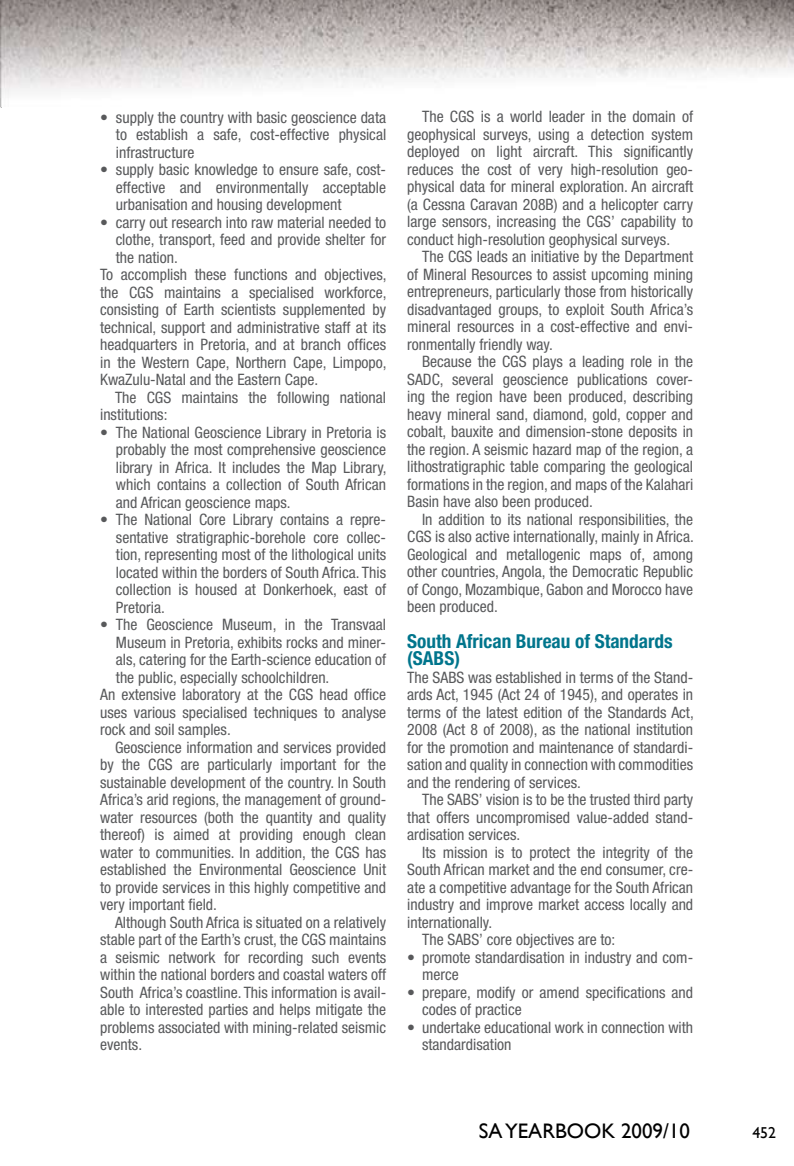
<style>
.page{position:relative;width:794px;height:1166px;background:#fff}
.page>*{position:absolute;margin:0;border:0;box-sizing:border-box;transform-origin:0 0}
.t1{font:21px "Gill Sans";color:#000}
.t2{font:700 condensed 19.25px/17.5px "Helvetica Neue";color:#00758c}
.t3{font:condensed 15.75px/17.5px "Helvetica Neue";color:#58595b;text-align:justify}
.t4{font:15.75px "Gill Sans";color:#000}
</style>
<div class="page">
<img style="left:0;top:0;width:794px;height:107px">
<p class="t3" style="left:116px;top:108px;width:272px;text-indent:-16px">• supply the country with basic geoscience data to establish a safe, cost-effective physical infrastructure</p>
<p class="t3" style="left:116px;top:161px;width:272px;text-indent:-16px">• supply basic knowledge to ensure safe, cost&shy;effective and environmentally acceptable urbanisation and housing development</p>
<p class="t3" style="left:100px;top:213px;width:287px">• carry out research into raw material needed to</p>
<p class="t3" style="left:116px;top:231px;width:272px">clothe, transport, feed and provide shelter for</p>
<p class="t3" style="left:116px;top:248px;width:63px">the nation.</p>
<p class="t3" style="left:100px;top:266px;width:288px">To accomplish these functions and objectives,</p>
<p class="t3" style="left:100px;top:283px;width:288px">the CGS maintains a specialised workforce,</p>
<p class="t3" style="left:100px;top:301px;width:287px">consisting of Earth scientists supplemented by</p>
<p class="t3" style="left:100px;top:318px;width:287px">technical, support and administrative staff at its</p>
<p class="t3" style="left:100px;top:336px;width:287px">headquarters in Pretoria, and at branch offices</p>
<p class="t3" style="left:100px;top:353px;width:288px">in the Western Cape, Northern Cape, Limpopo,</p>
<p class="t3" style="left:100px;top:371px;width:220px">KwaZulu-Natal and the Eastern Cape.</p>
<p class="t3" style="left:115px;top:388px;width:273px">The CGS maintains the following national</p>
<p class="t3" style="left:100px;top:406px;width:69px">institutions:</p>
<p class="t3" style="left:116px;top:423px;width:272px;text-indent:-16px">• The National Geoscience Library in Pretoria is probably the most comprehensive geoscience library in Africa. It includes the Map Library, which contains a collection of South African and African geoscience maps.</p>
<p class="t3" style="left:116px;top:511px;width:272px;text-indent:-16px">• The National Core Library contains a repre&shy;sentative stratigraphic-borehole core collec&shy;tion, representing most of the lithological units located within the borders of South Africa. This collection is housed at Donkerhoek, east of Pretoria.</p>
<p class="t3" style="left:100px;top:616px;width:287px">• The Geoscience Museum, in the Transvaal</p>
<p class="t3" style="left:116px;top:633px;width:272px">Museum in Pretoria, exhibits rocks and miner-</p>
<p class="t3" style="left:116px;top:651px;width:272px">als, catering for the Earth-science education of</p>
<p class="t3" style="left:116px;top:668px;width:215px">the public, especially schoolchildren.</p>
<p class="t3" style="left:100px;top:686px;width:287px">An extensive laboratory at the CGS head office</p>
<p class="t3" style="left:100px;top:703px;width:287px">uses various specialised techniques to analyse</p>
<p class="t3" style="left:100px;top:721px;width:132px">rock and soil samples.</p>
<p class="t3" style="left:115px;top:738px;width:273px">Geoscience information and services provided</p>
<p class="t3" style="left:100px;top:756px;width:287px">by the CGS are particularly important for the</p>
<p class="t3" style="left:100px;top:773px;width:287px">sustainable development of the country. In South</p>
<p class="t3" style="left:100px;top:791px;width:287px">Africa’s arid regions, the management of ground-</p>
<p class="t3" style="left:100px;top:808px;width:287px">water resources (both the quantity and quality</p>
<p class="t3" style="left:100px;top:826px;width:287px">thereof) is aimed at providing enough clean</p>
<p class="t3" style="left:100px;top:843px;width:287px">water to communities. In addition, the CGS has</p>
<p class="t3" style="left:100px;top:861px;width:287px">established the Environmental Geoscience Unit</p>
<p class="t3" style="left:100px;top:878px;width:287px">to provide services in this highly competitive and</p>
<p class="t3" style="left:100px;top:896px;width:118px">very important field.</p>
<p class="t3" style="left:115px;top:913px;width:273px">Although South Africa is situated on a relatively</p>
<p class="t3" style="left:100px;top:930px;width:287px">stable part of the Earth’s crust, the CGS maintains</p>
<p class="t3" style="left:100px;top:948px;width:287px">a seismic network for recording such events</p>
<p class="t3" style="left:100px;top:965px;width:287px">within the national borders and coastal waters off</p>
<p class="t3" style="left:100px;top:983px;width:287px">South Africa’s coastline. This information is avail-</p>
<p class="t3" style="left:100px;top:1000px;width:287px">able to interested parties and helps mitigate the</p>
<p class="t3" style="left:100px;top:1018px;width:287px">problems associated with mining-related seismic</p>
<p class="t3" style="left:100px;top:1035px;width:43px">events.</p>
<p class="t3" style="left:407px;top:108px;width:287px;text-indent:15px">The CGS is a world leader in the domain of geophysical surveys, using a detection system deployed on light aircraft. This significantly reduces the cost of very high-resolution geo&shy;physical data for mineral exploration. An aircraft (a Cessna Caravan 208B) and a helicopter carry large sensors, increasing the CGS’ capability to conduct high-resolution geophysical surveys.</p>
<p class="t3" style="left:407px;top:248px;width:287px;text-indent:15px">The CGS leads an initiative by the Department of Mineral Resources to assist upcoming mining entrepreneurs, particularly those from historically disadvantaged groups, to exploit South Africa’s mineral resources in a cost-effective and envi&shy;ronmentally friendly way.</p>
<p class="t3" style="left:407px;top:353px;width:287px;text-indent:15px">Because the CGS plays a leading role in the SADC, several geoscience publications cover&shy;ing the region have been produced, describing heavy mineral sand, diamond, gold, copper and cobalt, bauxite and dimension-stone deposits in the region. A seismic hazard map of the region, a lithostratigraphic table comparing the geological formations in the region, and maps of the Kalahari Basin have also been produced.</p>
<p class="t3" style="left:407px;top:510px;width:288px;text-indent:15px">In addition to its national responsibilities, the CGS is also active internationally, mainly in Africa.<br>Geological and metallogenic maps of, among other countries, Angola, the Democratic Republic of Congo, Mozambique, Gabon and Morocco have been produced.</p>
<p class="t2" style="left:407px;top:632px;width:267px">South African Bureau of Standards (SABS)</p>
<p class="t3" style="left:407px;top:668px;width:288px">The SABS was established in terms of the Stand&shy;ards Act, 1945 (Act 24 of 1945), and operates in terms of the latest edition of the Standards Act, 2008 (Act 8 of 2008), as the national institution for the promotion and maintenance of standardi&shy;sation and quality in connection with commodities and the rendering of services.</p>
<p class="t3" style="left:407px;top:791px;width:287px;text-indent:15px">The SABS’ vision is to be the trusted third party that offers uncompromised value-added stand&shy;ardisation services.</p>
<p class="t3" style="left:422px;top:843px;width:273px">Its mission is to protect the integrity of the</p>
<p class="t3" style="left:407px;top:861px;width:287px">South African market and the end consumer, cre-</p>
<p class="t3" style="left:407px;top:878px;width:287px">ate a competitive advantage for the South African</p>
<p class="t3" style="left:407px;top:896px;width:287px">industry and improve market access locally and</p>
<p class="t3" style="left:407px;top:913px;width:86px">internationally.</p>
<p class="t3" style="left:422px;top:931px;width:195px">The SABS’ core objectives are to:</p>
<p class="t3" style="left:422px;top:948px;width:273px;text-indent:-15px">• promote standardisation in industry and com&shy;merce</p>
<p class="t3" style="left:422px;top:983px;width:273px;text-indent:-15px">• prepare, modify or amend specifications and codes of practice</p>
<p class="t3" style="left:422px;top:1018px;width:273px;text-indent:-15px">• undertake educational work in connection with standardisation</p>
<h1 class="t1" style="left:479px;top:1119px;width:213px">SA YEARBOOK 2009/10</h1>
<p class="t4" style="left:752px;top:1123px;width:25px">452</p>
</div>
